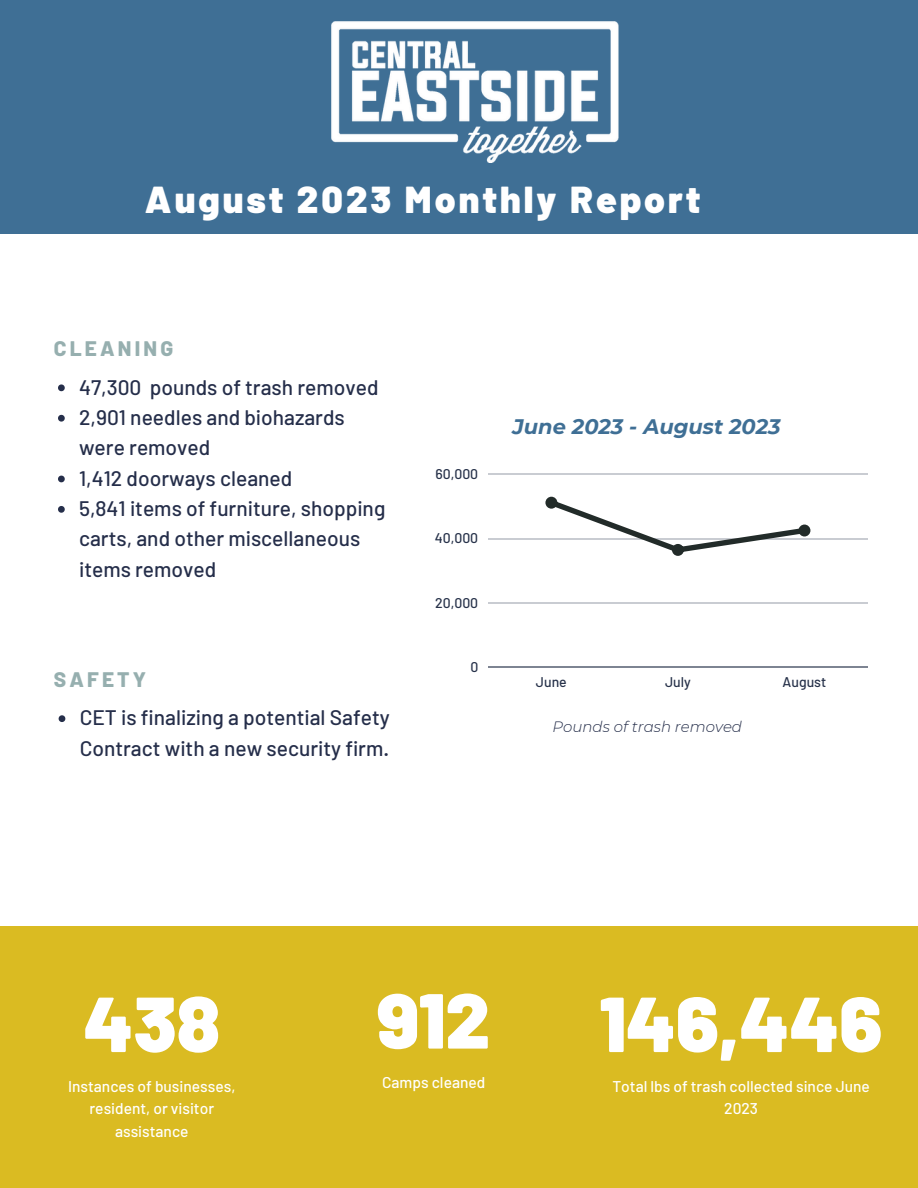
<style>
.page{position:relative;width:918px;height:1188px;background:#fff}
.page>*{position:absolute;margin:0;border:0;box-sizing:border-box;transform-origin:0 0}
.t1{font:900 77.85px "Barlow";color:#fff}
.t2{font:900 37.5px "Barlow";letter-spacing:.08em;color:#fff}
.t3{font:500 21px/30.3px "Barlow";color:#252e4a}
.t4{font:italic 700 21px "Montserrat";color:#3f6f95}
.t5{font:800 21px "Barlow";letter-spacing:.15em;color:#96afaf}
.t6{font:500 15.6px/22.5px "Barlow";color:#fff;text-align:center}
.t7{font:italic 300 15px "Montserrat";color:#252e4a}
.t8{font:500 14.1px "Barlow";color:#27324a}
</style>
<div class="page">
<div style="left:0;top:926px;width:918px;height:262px;background:#dabb22"></div>
<hr style="left:488px;top:474px;width:380px;height:1px;background:#27324a">
<hr style="left:488px;top:538px;width:380px;height:1px;background:#27324a">
<hr style="left:488px;top:602px;width:380px;height:2px;background:#27324a">
<hr style="left:488px;top:667px;width:380px;height:1px;background:#27324a">
<svg style="left:545px;top:497px;width:265px;height:59px"></svg>
<div style="left:0;top:0;width:918px;height:234px;background:#3f6f95"></div>
<img style="left:332px;top:22px;width:287px;height:140px">
<svg style="left:58px;top:384px;width:7px;height:7px"></svg>
<svg style="left:58px;top:415px;width:7px;height:7px"></svg>
<svg style="left:58px;top:476px;width:7px;height:6px"></svg>
<svg style="left:58px;top:506px;width:7px;height:7px"></svg>
<svg style="left:59px;top:715px;width:6px;height:7px"></svg>
<p class="t2" style="left:145px;top:175px;width:557px">August 2023 Monthly Report</p>
<p class="t5" style="left:54px;top:335px;width:121px">CLEANING</p>
<p class="t3" style="left:79px;top:371px;width:301px">47,300 pounds of trash removed</p>
<p class="t3" style="left:79px;top:401px;width:267px">2,901 needles and biohazards were removed</p>
<p class="t3" style="left:79px;top:462px;width:215px">1,412 doorways cleaned</p>
<p class="t3" style="left:79px;top:493px;width:308px">5,841 items of furniture, shopping carts, and other miscellaneous items removed</p>
<p class="t8" style="left:435px;top:465px;width:44px">60,000</p>
<p class="t8" style="left:435px;top:529px;width:45px">40,000</p>
<p class="t8" style="left:435px;top:594px;width:45px">20,000</p>
<p class="t4" style="left:513px;top:413px;width:270px">June 2023 - August 2023</p>
<p class="t8" style="left:470px;top:658px;width:9px">0</p>
<p class="t5" style="left:54px;top:666px;width:94px">SAFETY</p>
<p class="t3" style="left:80px;top:702px;width:312px">CET is finalizing a potential Safety<br>Contract with a new security firm.</p>
<p class="t7" style="left:553px;top:718px;width:191px">Pounds of trash removed</p>
<p class="t8" style="left:536px;top:673px;width:32px">June</p>
<p class="t8" style="left:665px;top:673px;width:27px">July</p>
<p class="t8" style="left:783px;top:673px;width:45px">August</p>
<p class="t1" style="left:84px;top:974px;width:138px">438</p>
<p class="t6" style="left:68px;top:1074px;width:169px">Instances of businesses, resident, or visitor assistance</p>
<p class="t1" style="left:377px;top:971px;width:114px">912</p>
<p class="t6" style="left:382px;top:1071px;width:105px">Camps cleaned</p>
<p class="t1" style="left:600px;top:974px;width:284px">146,446</p>
<p class="t6" style="left:612px;top:1074px;width:259px">Total lbs of trash collected since June<br>2023</p>
</div>
